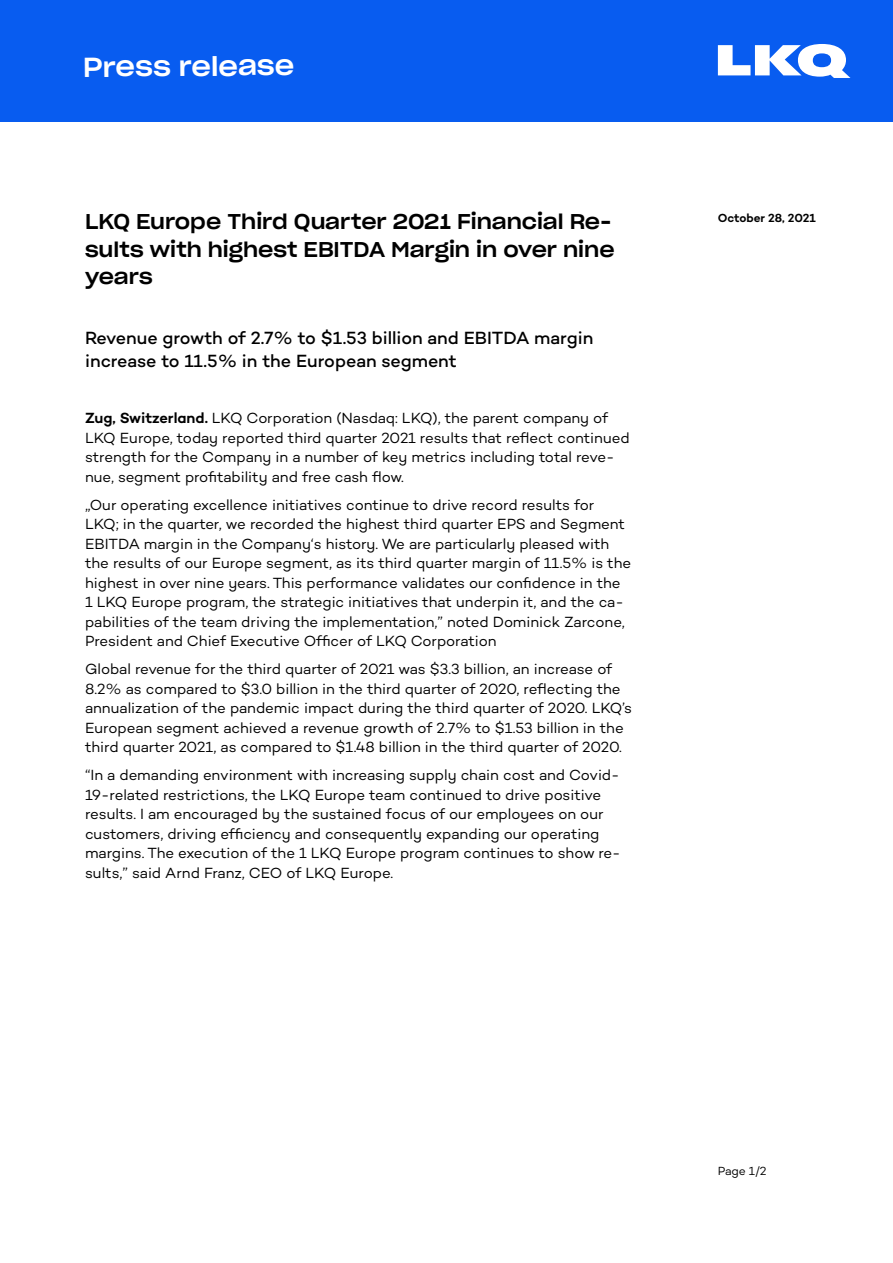
<style>
.page{position:relative;width:893px;height:1263px;background:#fff}
.page>*{position:absolute;margin:0;border:0;box-sizing:border-box;transform-origin:0 0}
.t1{font:27px "Sharp Grotesk Medium 22";color:#fff}
.t2{font:21px/27.3px "Sharp Grotesk Medium 22";color:#000}
.t3{font:500 18px/23.4px "Campton";letter-spacing:-.005em;color:#000}
.t4{font:15px/19.5px "Campton";letter-spacing:-.005em;color:#000}
.t5{font:600 12px "Campton";letter-spacing:-.01em;color:#000}
.t6{font:12px "Campton";color:#000}
.s1{font-weight:600}
</style>
<div class="page">
<div style="left:0;top:0;width:893px;height:122px;background:#085cf0"></div>
<svg style="left:718px;top:44px;width:132px;height:34px"></svg>
<h1 class="t1" style="left:83px;top:44px;width:213px;rotate:-1deg">Press release</h1>
<h2 class="t2" style="left:85px;top:206px;width:531px">LKQ Europe Third Quarter 2021 Financial Re&shy;sults with highest EBITDA Margin in over nine years</h2>
<p class="t3" style="left:85px;top:326px;width:510px">Revenue growth of 2.7% to $1.53 billion and EBITDA margin increase to 11.5% in the European segment</p>
<p class="t4" style="left:85px;top:408px;width:546px"><span class="s1">Zug, Switzerland.</span> LKQ Corporation (Nasdaq: LKQ), the parent company of LKQ Europe, today reported third quarter 2021 results that reflect continued strength for the Company in a number of key metrics including total reve&shy;nue, segment profitability and free cash flow.</p>
<p class="t4" style="left:85px;top:495px;width:548px">„Our operating excellence initiatives continue to drive record results for LKQ; in the quarter, we recorded the highest third quarter EPS and Segment EBITDA margin in the Company‘s history. We are particularly pleased with the results of our Europe segment, as its third quarter margin of 11.5% is the highest in over nine years. This performance validates our confidence in the 1 LKQ Europe program, the strategic initiatives that underpin it, and the ca&shy;pabilities of the team driving the implementation,” noted Dominick Zarcone, President and Chief Executive Officer of LKQ Corporation</p>
<p class="t4" style="left:85px;top:659px;width:549px">Global revenue for the third quarter of 2021 was $3.3 billion, an increase of 8.2% as compared to $3.0 billion in the third quarter of 2020, reflecting the annualization of the pandemic impact during the third quarter of 2020. LKQ’s European segment achieved a revenue growth of 2.7% to $1.53 billion in the third quarter 2021, as compared to $1.48 billion in the third quarter of 2020.</p>
<p class="t4" style="left:85px;top:765px;width:537px">“In a demanding environment with increasing supply chain cost and Covid-19-related restrictions, the LKQ Europe team continued to drive positive results. I am encouraged by the sustained focus of our employees on our customers, driving efficiency and consequently expanding our operating margins. The execution of the 1 LKQ Europe program continues to show re&shy;sults,” said Arnd Franz, CEO of LKQ Europe.</p>
<p class="t5" style="left:718px;top:210px;width:99px">October 28, 2021</p>
<p class="t6" style="left:718px;top:1163px;width:50px">Page 1/2</p>
</div>
